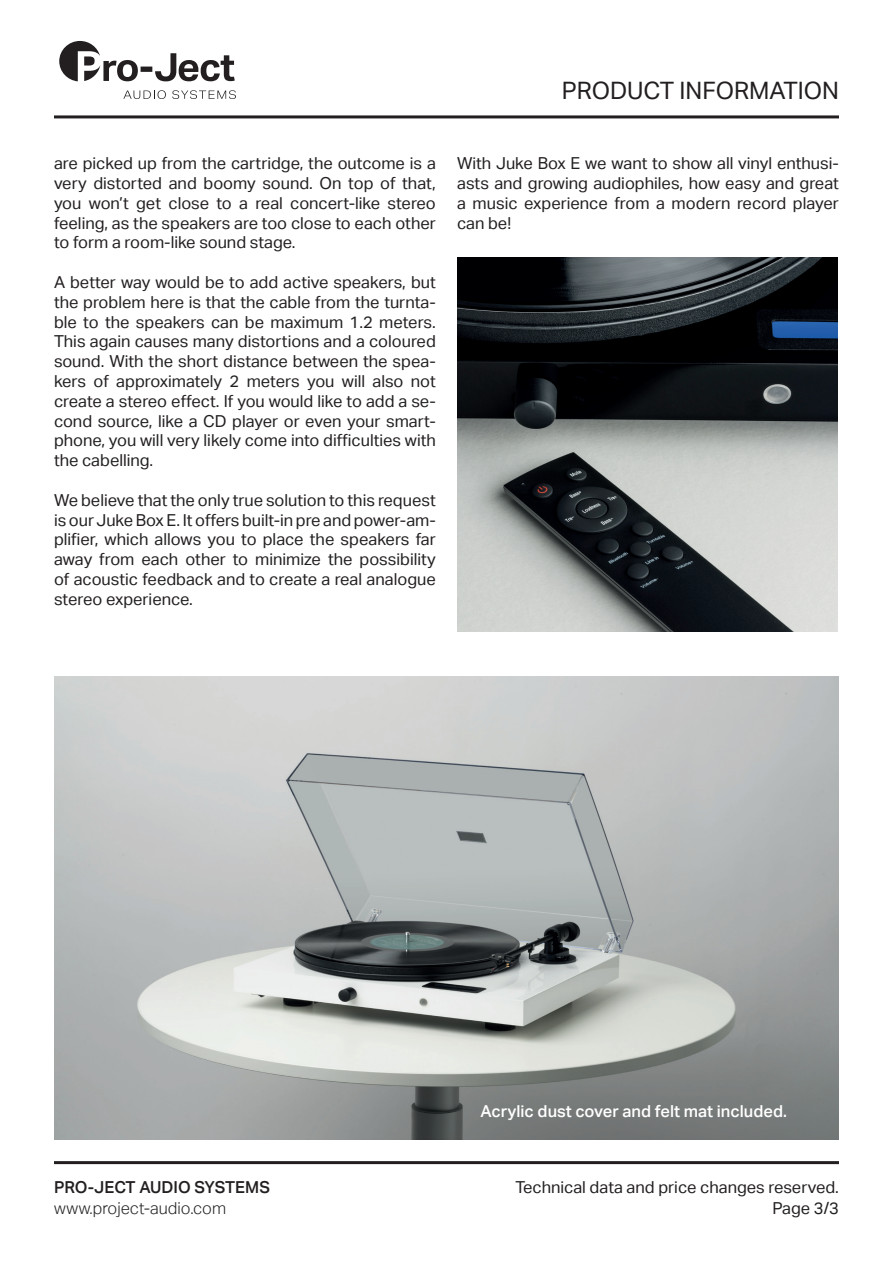
<style>
.page{position:relative;width:893px;height:1263px;background:#fff}
.page>*{position:absolute;margin:0;border:0;box-sizing:border-box;transform-origin:0 0}
.t1{font:24px "Aktiv Grotesk Trial";color:#231f20}
.t2{font:16.5px/19.8px "Aktiv Grotesk Trial";color:#231f20;text-align:justify}
.t3{font:500 16.5px "Aktiv Grotesk Trial";color:#fff}
.t4{font:300 16.5px "Aktiv Grotesk Trial";color:#231f20}
.t5{font:500 16.5px "Aktiv Grotesk Trial";color:#231f20}
</style>
<div class="page">
<svg style="left:59px;top:41px;width:176px;height:40px"></svg>
<svg style="left:123px;top:90px;width:43px;height:9px"></svg>
<svg style="left:172px;top:90px;width:64px;height:9px"></svg>
<hr style="left:54px;top:115px;width:785px;height:3px;background:#231f20">
<hr style="left:54px;top:1161px;width:785px;height:3px;background:#231f20">
<img style="left:457px;top:257px;width:381px;height:374px">
<img style="left:54px;top:676px;width:785px;height:464px">
<h1 class="t1" style="left:562px;top:77px;width:279px">PRODUCT INFORMATION</h1>
<p class="t2" style="left:54px;top:154px;width:383px">are picked up from the cartridge, the outcome is a very distorted and boomy sound. On top of that, you won’t get close to a real concert-like stereo feeling, as the speakers are too close to each other to form a room-like sound stage.</p>
<p class="t2" style="left:54px;top:272px;width:383px">A better way would be to add active speakers, but the problem here is that the cable from the turnta&shy;ble to the speakers can be maximum 1.2 meters.<br>This again causes many distortions and a coloured sound. With the short distance between the spea&shy;kers of approximately 2 meters you will also not create a stereo effect. If you would like to add a se&shy;cond source, like a CD player or even your smart&shy;phone, you will very likely come into difficulties with the cabelling.</p>
<p class="t2" style="left:54px;top:490px;width:383px">We believe that the only true solution to this request is our Juke Box E. It offers built-in pre and power-am&shy;plifier, which allows you to place the speakers far away from each other to minimize the possibility of acoustic feedback and to create a real analogue stereo experience.</p>
<p class="t2" style="left:457px;top:154px;width:383px">With Juke Box E we want to show all vinyl enthusi&shy;asts and growing audiophiles, how easy and great a music experience from a modern record player can be!</p>
<p class="t5" style="left:54px;top:1178px;width:217px">PRO-JECT AUDIO SYSTEMS</p>
<p class="t4" style="left:54px;top:1199px;width:174px">www.project-audio.com</p>
<p class="t3" style="left:480px;top:1101px;width:308px">Acrylic dust cover and felt mat included.</p>
<p class="t2" style="left:515px;top:1177px;width:325px;line-height:21px;text-align:right">Technical data and price changes reserved.<br>Page 3/3</p>
</div>
